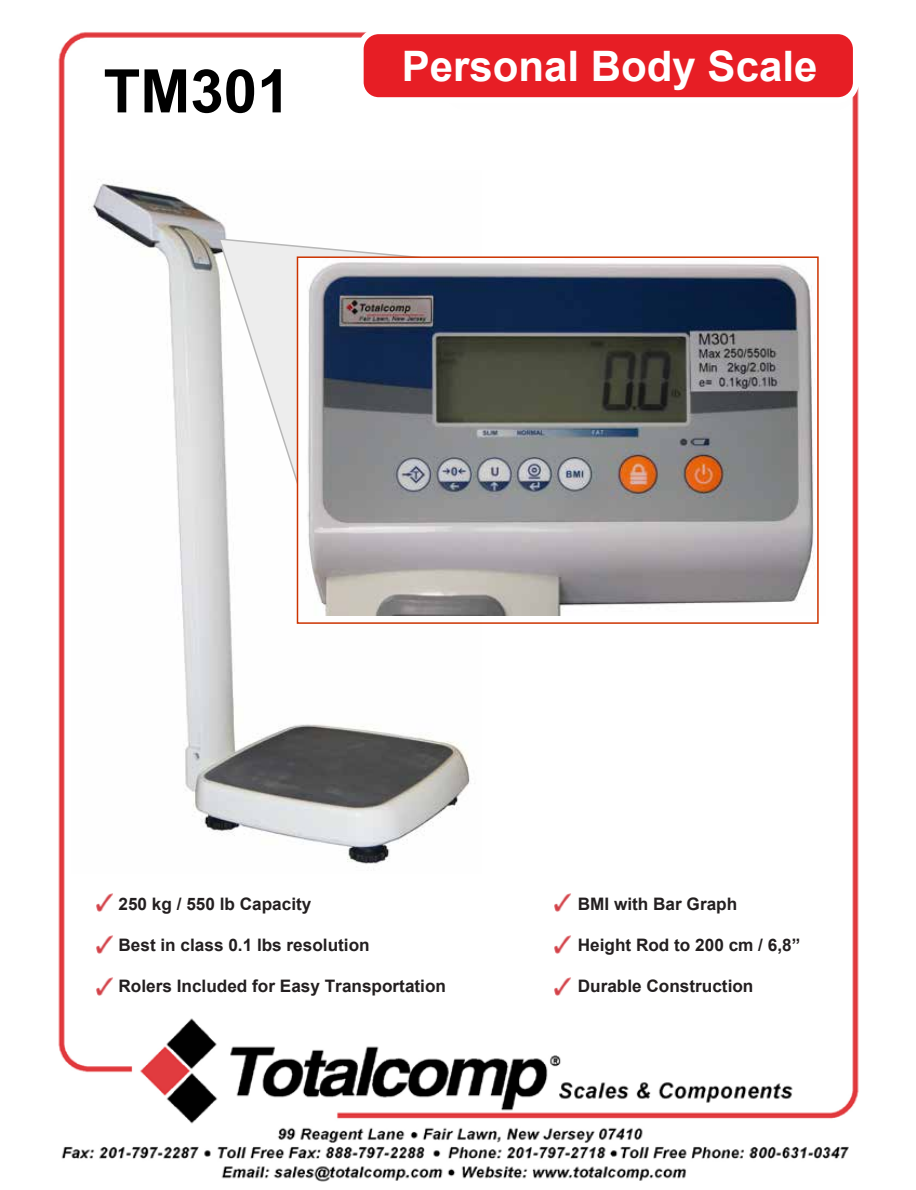
<style>
.page{position:relative;width:916px;height:1190px;background:#fff}
.page>*{position:absolute;margin:0;border:0;box-sizing:border-box;transform-origin:0 0}
.t1{font:700 60px "Arial";color:#000}
.t2{font:700 42px "Arial";color:#fff}
.t3{font:700 17.25px "Arial";color:#231f20}
</style>
<div class="page">
<img style="left:58px;top:32px;width:801px;height:1150px">
<div style="left:360px;top:31px;width:495px;height:69px;background:#e71e25;border-radius:18px"></div>
<div style="left:357px;top:28px;width:501px;height:75px;border:6px solid #fff;border-radius:18px"></div>
<img style="left:93px;top:891px;width:22px;height:21px">
<img style="left:93px;top:933px;width:22px;height:21px">
<img style="left:93px;top:975px;width:22px;height:21px">
<img style="left:551px;top:891px;width:22px;height:21px">
<img style="left:551px;top:933px;width:22px;height:21px">
<img style="left:551px;top:975px;width:22px;height:21px">
<svg style="left:484px;top:212px;width:19px;height:25px"></svg>
<svg style="left:374px;top:165px;width:19px;height:5px"></svg>
<img style="left:71px;top:170px;width:411px;height:703px">
<svg style="left:217px;top:237px;width:366px;height:292px"></svg>
<img style="left:300px;top:257px;width:525px;height:358px">
<div style="left:297px;top:256px;width:521px;height:367px;border:2px solid #c30"></div>
<p class="t1" style="left:103px;top:51px;width:188px">TM301</p>
<p class="t2" style="left:401px;top:38px;width:417px">Personal Body Scale</p>
<p class="t3" style="left:118px;top:892px;width:194px">250 kg / 550 lb Capacity</p>
<p class="t3" style="left:118px;top:933px;width:253px">Best in class 0.1 lbs resolution</p>
<p class="t3" style="left:118px;top:974px;width:329px">Rolers Included for Easy Transportation</p>
<p class="t3" style="left:577px;top:892px;width:161px">BMI with Bar Graph</p>
<p class="t3" style="left:577px;top:933px;width:224px">Height Rod to 200 cm / 6,8”</p>
<p class="t3" style="left:577px;top:974px;width:177px">Durable Construction</p>
</div>
